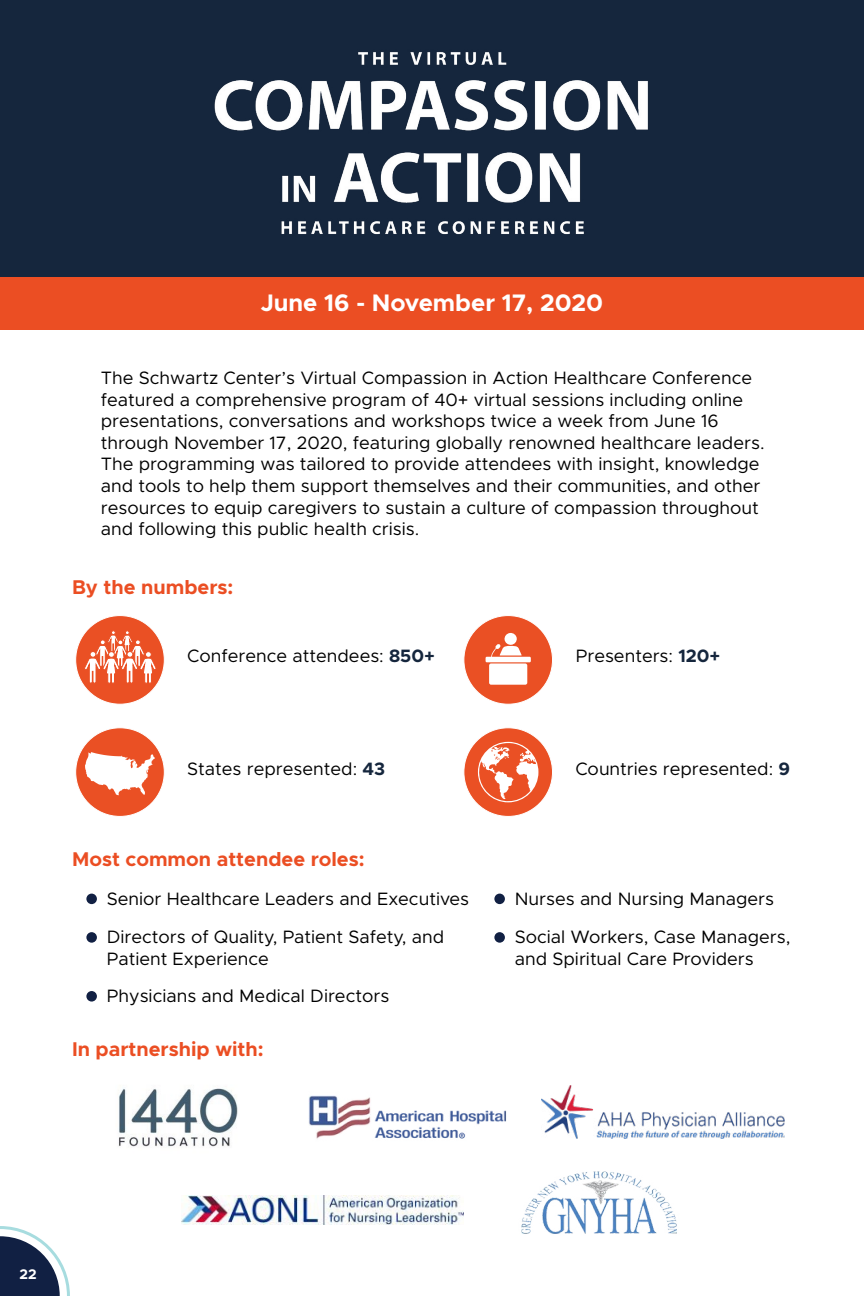
<style>
.page{position:relative;width:864px;height:1296px;background:#fff}
.page>*{position:absolute;margin:0;border:0;box-sizing:border-box;transform-origin:0 0}
.t1{font:700 24px "Metropolis";color:#fff}
.t2{font:700 20px "Metropolis";color:#eb4e23}
.t3{font:18px/21.6px "Metropolis";color:#000}
.t4{font:700 14px "Metropolis";color:#fff}
.s1{font-weight:700;color:#15263d}
</style>
<div class="page">
<svg style="left:0;top:1226px;width:70px;height:70px"></svg>
<div style="left:0;top:0;width:864px;height:281px;background:#15263d"></div>
<img style="left:214px;top:52px;width:434px;height:183px">
<div style="left:0;top:277px;width:864px;height:52px;background:#eb4e23"></div>
<img style="left:118px;top:1088px;width:120px;height:59px">
<img style="left:308px;top:1095px;width:198px;height:44px">
<img style="left:541px;top:1086px;width:244px;height:52px">
<img style="left:182px;top:1196px;width:282px;height:29px">
<img style="left:521px;top:1171px;width:156px;height:63px">
<div style="left:76px;top:616px;width:88px;height:88px;background:#ea5024;border-radius:50%"></div>
<svg style="left:84px;top:631px;width:73px;height:53px"></svg>
<div style="left:145px;top:651px;width:7px;height:7px;background:#fff;border:1px solid #ea5024;border-radius:50%"></div>
<div style="left:76px;top:728px;width:88px;height:88px;background:#ea5024;border-radius:50%"></div>
<svg style="left:85px;top:752px;width:70px;height:44px"></svg>
<div style="left:464px;top:728px;width:89px;height:88px;background:#ea5024;border-radius:50%"></div>
<svg style="left:478px;top:742px;width:60px;height:60px"></svg>
<div style="left:464px;top:616px;width:89px;height:88px;background:#ea5024;border-radius:50%"></div>
<div style="left:504px;top:633px;width:13px;height:12px;background:#fff;border-radius:50%"></div>
<div style="left:486px;top:657px;width:45px;height:5px;background:#fff"></div>
<div style="left:489px;top:663px;width:38px;height:22px;background:#fff;border-radius:2px"></div>
<svg style="left:491px;top:644px;width:31px;height:13px"></svg>
<div style="left:86px;top:894px;width:11px;height:10px;background:#112043;border-radius:50%"></div>
<div style="left:494px;top:894px;width:11px;height:10px;background:#112043;border-radius:50%"></div>
<div style="left:86px;top:932px;width:11px;height:11px;background:#112043;border-radius:50%"></div>
<div style="left:494px;top:932px;width:11px;height:11px;background:#112043;border-radius:50%"></div>
<div style="left:86px;top:991px;width:11px;height:11px;background:#112043;border-radius:50%"></div>
<h1 class="t1" style="left:261px;top:287px;width:344px">June 16 - November 17, 2020</h1>
<p class="t3" style="left:101px;top:367px;width:665px">The Schwartz Center’s Virtual Compassion in Action Healthcare Conference featured a comprehensive program of 40+ virtual sessions including online presentations, conversations and workshops twice a week from June 16 through November 17, 2020, featuring globally renowned healthcare leaders.<br>The programming was tailored to provide attendees with insight, knowledge and tools to help them support themselves and their communities, and other resources to equip caregivers to sustain a culture of compassion throughout and following this public health crisis.</p>
<p class="t2" style="left:72px;top:574px;width:163px">By the numbers:</p>
<p class="t3" style="left:187px;top:645px;width:249px">Conference attendees: <span class="s1">850+</span></p>
<p class="t3" style="left:576px;top:645px;width:146px">Presenters: <span class="s1">120+</span></p>
<p class="t3" style="left:187px;top:758px;width:199px">States represented: <span class="s1">43</span></p>
<p class="t3" style="left:575px;top:758px;width:216px">Countries represented: <span class="s1">9</span></p>
<p class="t2" style="left:72px;top:847px;width:294px">Most common attendee roles:</p>
<p class="t3" style="left:107px;top:880px;width:364px;line-height:37.6px">Senior Healthcare Leaders and Executives<br>Directors of Quality, Patient Safety, and</p>
<p class="t3" style="left:107px;top:940px;width:284px;line-height:37.6px">Patient Experience<br>Physicians and Medical Directors</p>
<p class="t2" style="left:72px;top:1036px;width:193px">In partnership with:</p>
<p class="t3" style="left:515px;top:880px;width:277px;line-height:37.6px">Nurses and Nursing Managers<br>Social Workers, Case Managers,</p>
<p class="t3" style="left:515px;top:947px;width:241px">and Spiritual Care Providers</p>
<p class="t4" style="left:19px;top:1266px;width:19px">22</p>
</div>
